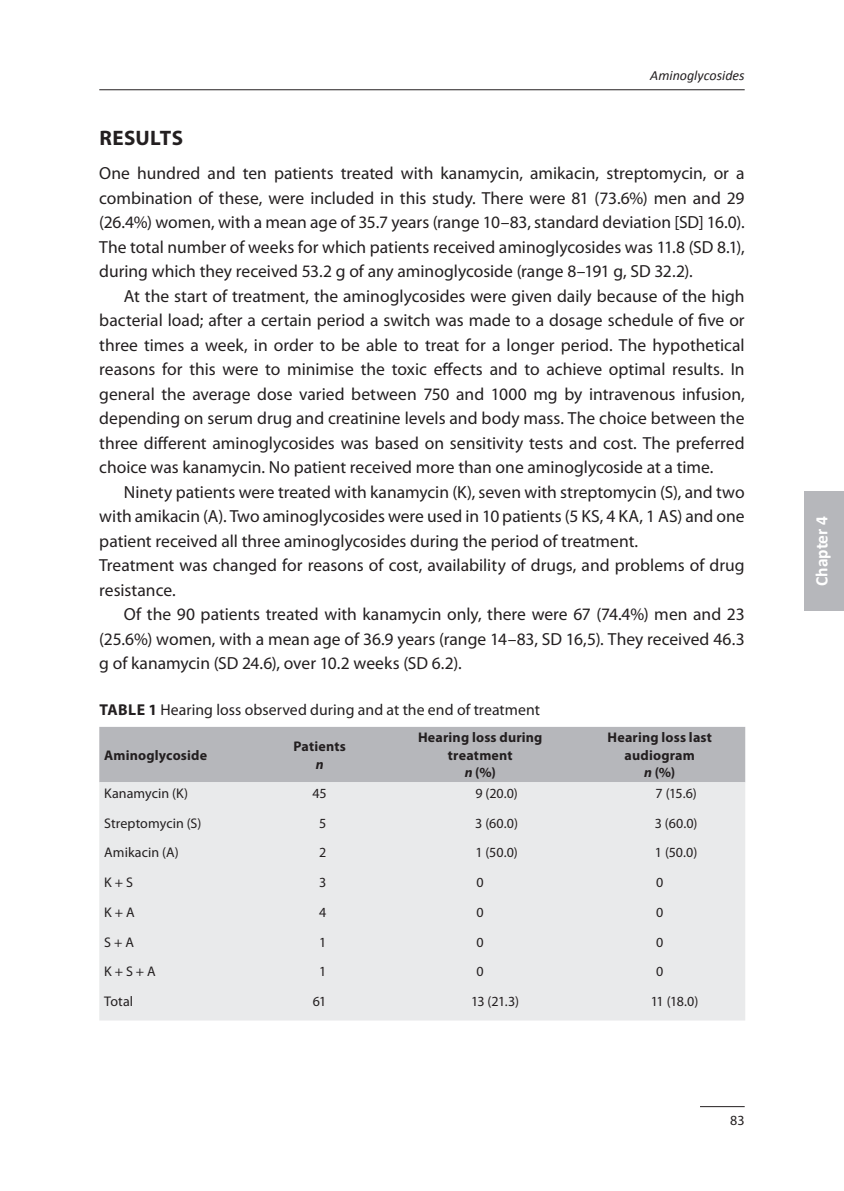
<style>
.page{position:relative;width:844px;height:1191px;background:#fff}
.page>*{position:absolute;margin:0;border:0;box-sizing:border-box;transform-origin:0 0}
.t1{font:700 21px "Myriad Pro";letter-spacing:.015em;color:#231f20}
.t2{font:17.5px/24.5px "Myriad Pro";color:#231f20;text-align:justify}
.t3{font:700 17.5px "Calibri";color:#fff}
.t4{font:15.75px "Myriad Pro";letter-spacing:.005em;color:#231f20}
.t5{font:700 15.75px "Myriad Pro";color:#231f20}
.t6{font:14px "Myriad Pro";letter-spacing:.005em;color:#231f20}
.t7{font:700 14px/17.5px "Myriad Pro";letter-spacing:.015em;color:#231f20;text-align:center}
.t8{font:italic 14px "Calibri";color:#231f20}
.t9{font:italic 700 14px "Myriad Pro";color:#231f20}
.s1{font-weight:700}
.s2{font-style:italic}
</style>
<div class="page">
<hr style="left:699px;top:1106px;width:45px;height:1px;background:#231f20">
<hr style="left:99px;top:89px;width:645px;height:1px;background:#231f20">
<div style="left:804px;top:491px;width:39px;height:119px;background:#b6b7bb"></div>
<div style="left:99px;top:727px;width:646px;height:55px;background:#b6b7bb"></div>
<div style="left:99px;top:782px;width:646px;height:238px;background:#e9eaeb"></div>
<p class="t8" style="left:650px;top:67px;width:96px">Aminoglycosides</p>
<p class="t1" style="left:99px;top:126px;width:14px">R</p>
<p class="t1" style="left:124px;top:126px;width:61px">SULTS</p>
<p class="t2" style="left:99px;top:161px;width:646px">One hundred and ten patients treated with kanamycin, amikacin, streptomycin, or a combination of these, were included in this study. There were 81 (73.6%) men and 29 (26.4%) women, with a mean age of 35.7 years (range 10–83, standard deviation [SD] 16.0).<br>The total number of weeks for which patients received aminoglycosides was 11.8 (SD 8.1), during which they received 53.2 g of any aminoglycoside (range 8–191 g, SD 32.2).</p>
<p class="t2" style="left:99px;top:284px;width:646px;text-indent:24px">At the start of treatment, the aminoglycosides were given daily because of the high bacterial load; after a certain period a switch was made to a dosage schedule of five or three times a week, in order to be able to treat for a longer period. The hypothetical reasons for this were to minimise the toxic effects and to achieve optimal results. In general the average dose varied between 750 and 1000 mg by intravenous infusion, depending on serum drug and creatinine levels and body mass. The choice between the three different aminoglycosides was based on sensitivity tests and cost. The preferred choice was kanamycin. No patient received more than one aminoglycoside at a time.</p>
<p class="t2" style="left:99px;top:480px;width:646px;text-align:left;text-indent:24px">Ninety patients were treated with kanamycin (K), seven with streptomycin (S), and two with amikacin (A). Two aminoglycosides were used in 10 patients (5 KS, 4 KA, 1 AS) and one patient received all three aminoglycosides during the period of treatment.<br>Treatment was changed for reasons of cost, availability of drugs, and problems of drug resistance.</p>
<p class="t2" style="left:99px;top:602px;width:646px;text-indent:24px">Of the 90 patients treated with kanamycin only, there were 67 (74.4%) men and 23 (25.6%) women, with a mean age of 36.9 years (range 14–83, SD 16,5). They received 46.3 g of kanamycin (SD 24.6), over 10.2 weeks (SD 6.2).</p>
<p class="t5" style="left:99px;top:701px;width:10px">T</p>
<p class="t5" style="left:169px;top:639px;width:11px">abl</p>
<p class="t4" style="left:137px;top:701px;width:405px"><span class="s1">e 1</span> Hearing loss observed during and at the end of treatment</p>
<p class="t7" style="left:104px;top:746px;width:104px">Aminoglycoside</p>
<p class="t7" style="left:418px;top:729px;width:126px">Hearing loss during treatment<br><span class="s2">n</span> (%)</p>
<p class="t7" style="left:607px;top:729px;width:106px">Hearing loss last audiogram<br><span class="s2">n</span> (%)</p>
<p class="t7" style="left:293px;top:738px;width:54px">Patients</p>
<p class="t9" style="left:316px;top:756px;width:9px">n</p>
<p class="t6" style="left:104px;top:785px;width:85px">Kanamycin (K)</p>
<p class="t6" style="left:312px;top:785px;width:16px">45</p>
<p class="t6" style="left:475px;top:785px;width:44px">9 (20.0)</p>
<p class="t6" style="left:655px;top:785px;width:43px">7 (15.6)</p>
<p class="t6" style="left:104px;top:815px;width:99px">Streptomycin (S)</p>
<p class="t6" style="left:319px;top:815px;width:9px">5</p>
<p class="t6" style="left:475px;top:815px;width:44px">3 (60.0)</p>
<p class="t6" style="left:654px;top:815px;width:44px">3 (60.0)</p>
<p class="t6" style="left:104px;top:845px;width:76px">Amikacin (A)</p>
<p class="t6" style="left:319px;top:845px;width:9px">2</p>
<p class="t6" style="left:475px;top:845px;width:44px">1 (50.0)</p>
<p class="t6" style="left:654px;top:845px;width:44px">1 (50.0)</p>
<p class="t6" style="left:104px;top:874px;width:30px">K + S</p>
<p class="t6" style="left:319px;top:874px;width:9px">3</p>
<p class="t6" style="left:476px;top:874px;width:9px">0</p>
<p class="t6" style="left:656px;top:874px;width:9px">0</p>
<p class="t6" style="left:104px;top:904px;width:32px">K + A</p>
<p class="t6" style="left:319px;top:904px;width:9px">4</p>
<p class="t6" style="left:476px;top:904px;width:9px">0</p>
<p class="t6" style="left:656px;top:904px;width:9px">0</p>
<p class="t6" style="left:104px;top:934px;width:31px">S + A</p>
<p class="t6" style="left:319px;top:934px;width:9px">1</p>
<p class="t6" style="left:476px;top:934px;width:9px">0</p>
<p class="t6" style="left:656px;top:934px;width:9px">0</p>
<p class="t6" style="left:104px;top:964px;width:53px">K + S + A</p>
<p class="t6" style="left:319px;top:964px;width:9px">1</p>
<p class="t6" style="left:476px;top:964px;width:9px">0</p>
<p class="t6" style="left:656px;top:964px;width:9px">0</p>
<p class="t6" style="left:104px;top:994px;width:30px">Total</p>
<p class="t6" style="left:313px;top:994px;width:15px">61</p>
<p class="t6" style="left:471px;top:994px;width:49px">13 (21.3)</p>
<p class="t6" style="left:650px;top:994px;width:49px">11 (18.0)</p>
<p class="t6" style="left:730px;top:1112px;width:16px">83</p>
<p class="t3" style="left:810px;top:586px;width:72px;rotate:-90deg">Chapter 4</p>
</div>
